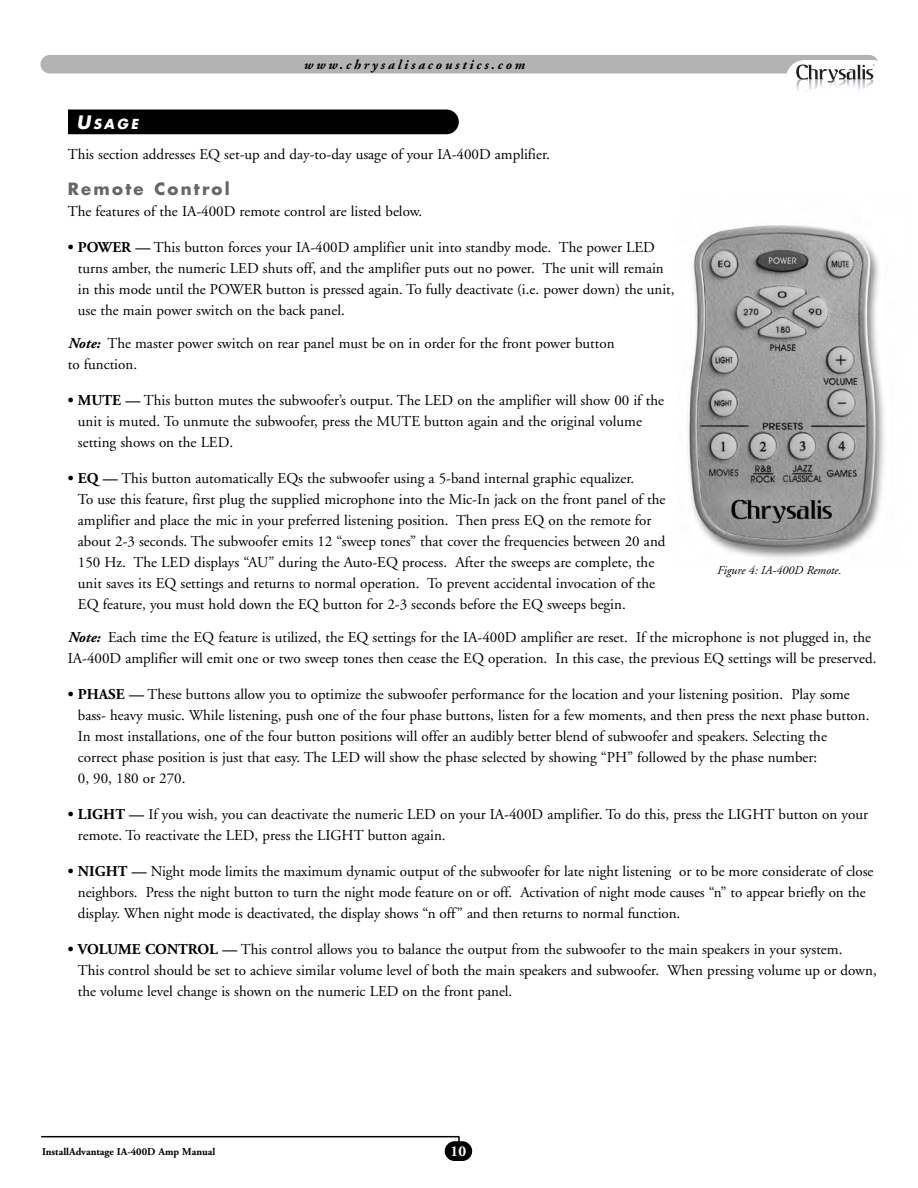
<style>
.page{position:relative;width:918px;height:1188px;background:#fff}
.page>*{position:absolute;margin:0;border:0;box-sizing:border-box;transform-origin:0 0}
.t1{font:700 16.5px "Futura";letter-spacing:.135em;color:#666}
.t2{font:15px/21px "Adobe Garamond";color:#000}
.t3{font:700 15px "Adobe Garamond";color:#fff}
.t4{font:italic 700 13.5px "Adobe Garamond";letter-spacing:.21em;color:#000}
.t5{font:italic 700 13.5px "Futura";color:#fff}
.t6{font:italic 12px "Adobe Garamond";color:#000}
.t7{font:700 10.5px "Adobe Garamond";color:#000}
.s1{font-size:18px}
.s2{font-weight:700}
.s3{font-weight:700;font-style:italic}
</style>
<div class="page">
<div style="left:41px;top:55px;width:837px;height:18px;background:#b3b3b3;border-radius:9px"></div>
<div style="left:786px;top:60px;width:105px;height:38px;background:#fff;border-radius:19px"></div>
<svg style="left:796px;top:65px;width:78px;height:26px"></svg>
<div style="left:445px;top:1141px;width:27px;height:20px;background:#000;border-radius:10px"></div>
<hr style="left:41px;top:1136px;width:418px;height:1px;background:#000">
<div style="left:55px;top:110px;width:404px;height:24px;background:#000;border-radius:12px"></div>
<img style="left:687px;top:225px;width:197px;height:335px">
<p class="t4" style="left:304px;top:59px;width:223px">www.chrysalisacoustics.com</p>
<p class="t5" style="left:77px;top:118px;width:63px"><span class="s1">U</span>SAGE</p>
<p class="t2" style="left:68px;top:145px;width:484px">This section addresses EQ set-up and day-to-day usage of your IA-400D amplifier.</p>
<p class="t1" style="left:68px;top:182px;width:163px">Remote Control</p>
<p class="t2" style="left:68px;top:202px;width:356px">The features of the IA-400D remote control are listed below.</p>
<p class="t2" style="left:78px;top:238px;width:598px;text-indent:-10px"><span class="s2">• POWER —</span> This button forces your IA-400D amplifier unit into standby mode. The power LED turns amber, the numeric LED shuts off, and the amplifier puts out no power. The unit will remain in this mode until the POWER button is pressed again. To fully deactivate (i.e. power down) the unit, use the main power switch on the back panel.</p>
<p class="t2" style="left:68px;top:334px;width:548px"><span class="s3">Note:</span> The master power switch on rear panel must be on in order for the front power button to function.</p>
<p class="t2" style="left:78px;top:391px;width:588px;text-indent:-10px"><span class="s2">• MUTE —</span> This button mutes the subwoofer’s output. The LED on the amplifier will show 00 if the unit is muted. To unmute the subwoofer, press the MUTE button again and the original volume setting shows on the LED.</p>
<p class="t2" style="left:78px;top:469px;width:589px;text-indent:-10px"><span class="s2">• EQ —</span> This button automatically EQs the subwoofer using a 5-band internal graphic equalizer.<br>To use this feature, first plug the supplied microphone into the Mic-In jack on the front panel of the amplifier and place the mic in your preferred listening position. Then press EQ on the remote for about 2-3 seconds. The subwoofer emits 12 “sweep tones” that cover the frequencies between 20 and 150 Hz. The LED displays “AU” during the Auto-EQ process. After the sweeps are complete, the unit saves its EQ settings and returns to normal operation. To prevent accidental invocation of the EQ feature, you must hold down the EQ button for 2-3 seconds before the EQ sweeps begin.</p>
<p class="t2" style="left:68px;top:628px;width:810px"><span class="s3">Note:</span> Each time the EQ feature is utilized, the EQ settings for the IA-400D amplifier are reset. If the microphone is not plugged in, the<br>IA-400D amplifier will emit one or two sweep tones then cease the EQ operation. In this case, the previous EQ settings will be preserved.</p>
<p class="t2" style="left:78px;top:685px;width:793px;text-indent:-10px"><span class="s2">• PHASE —</span> These buttons allow you to optimize the subwoofer performance for the location and your listening position. Play some bass- heavy music. While listening, push one of the four phase buttons, listen for a few moments, and then press the next phase button.<br>In most installations, one of the four button positions will offer an audibly better blend of subwoofer and speakers. Selecting the correct phase position is just that easy. The LED will show the phase selected by showing “PH” followed by the phase number:<br>0, 90, 180 or 270.</p>
<p class="t2" style="left:78px;top:805px;width:792px;text-indent:-10px"><span class="s2">• LIGHT —</span> If you wish, you can deactivate the numeric LED on your IA-400D amplifier. To do this, press the LIGHT button on your remote. To reactivate the LED, press the LIGHT button again.</p>
<p class="t2" style="left:78px;top:862px;width:797px;text-indent:-10px"><span class="s2">• NIGHT —</span> Night mode limits the maximum dynamic output of the subwoofer for late night listening or to be more considerate of close neighbors. Press the night button to turn the night mode feature on or off. Activation of night mode causes “n” to appear briefly on the display. When night mode is deactivated, the display shows “n off” and then returns to normal function.</p>
<p class="t2" style="left:78px;top:940px;width:800px;text-indent:-10px"><span class="s2">• VOLUME CONTROL —</span> This control allows you to balance the output from the subwoofer to the main speakers in your system.<br>This control should be set to achieve similar volume level of both the main speakers and subwoofer. When pressing volume up or down, the volume level change is shown on the numeric LED on the front panel.</p>
<p class="t6" style="left:717px;top:566px;width:126px">Figure 4: IA-400D Remote.</p>
<p class="t7" style="left:42px;top:1148px;width:175px">InstallAdvantage IA-400D Amp Manual</p>
<p class="t3" style="left:451px;top:1145px;width:17px">10</p>
</div>
